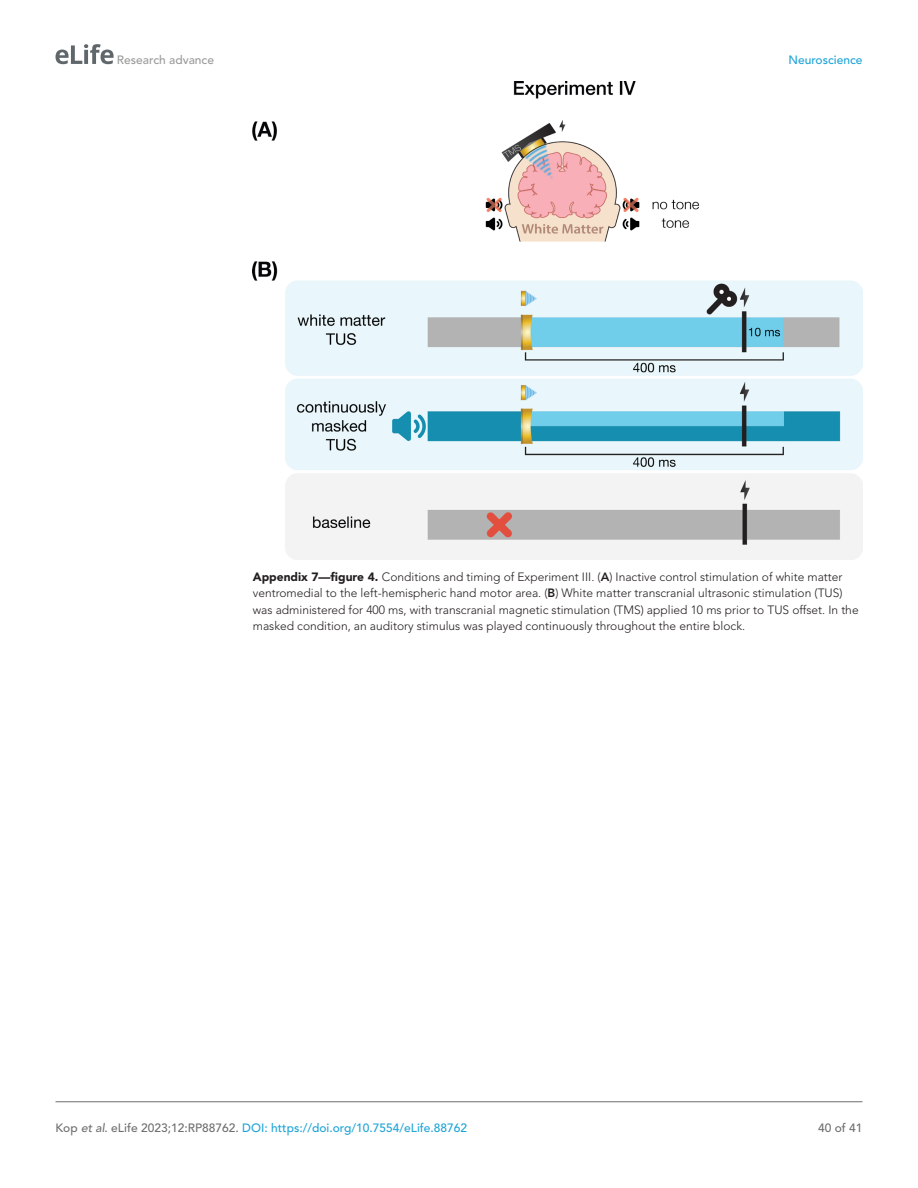
<style>
.page{position:relative;width:918px;height:1188px;background:#fff}
.page>*{position:absolute;margin:0;border:0;box-sizing:border-box;transform-origin:0 0}
.t1{font:300 12px/16.5px "Avenir LT Std";color:#231f20}
.t2{font:500 12px "Avenir LT Std";color:#1ea4d7}
.t3{font:500 12px "Avenir LT Std";color:#9a9a9a}
.t4{font:500 12px "Avenir LT Std";color:#6e6e70}
.s1{font-weight:900}
.s2{font-weight:800}
.s3{color:#6e6e70}
.s4{font-style:italic;color:#6e6e70}
</style>
<div class="page">
<svg style="left:56px;top:44px;width:58px;height:20px"></svg>
<hr style="left:56px;top:1101px;width:806px;height:1px;background:#6e6e70">
<img style="left:253px;top:81px;width:609px;height:479px">
<p class="t3" style="left:117px;top:53px;width:99px">Research advance</p>
<p class="t2" style="left:788px;top:53px;width:76px">Neuroscience</p>
<p class="t1" style="left:253px;top:569px;width:607px"><span class="s1">Appendix 7—figure 4.</span> Conditions and timing of Experiment III. (<span class="s2">A</span>) Inactive control stimulation of white matter ventromedial to the left-hemispheric hand motor area. (<span class="s2">B</span>) White matter transcranial ultrasonic stimulation (TUS) was administered for 400 ms, with transcranial magnetic stimulation (TMS) applied 10 ms prior to TUS offset. In the masked condition, an auditory stimulus was played continuously throughout the entire block.</p>
<p class="t2" style="left:56px;top:1121px;width:413px"><span class="s3">Kop</span> <span class="s4">et al</span><span class="s3">. eLife 2023;12:RP88762.</span> DOI: https://doi.org/10.7554/eLife.88762</p>
<p class="t4" style="left:818px;top:1121px;width:46px">40 of 41</p>
</div>
